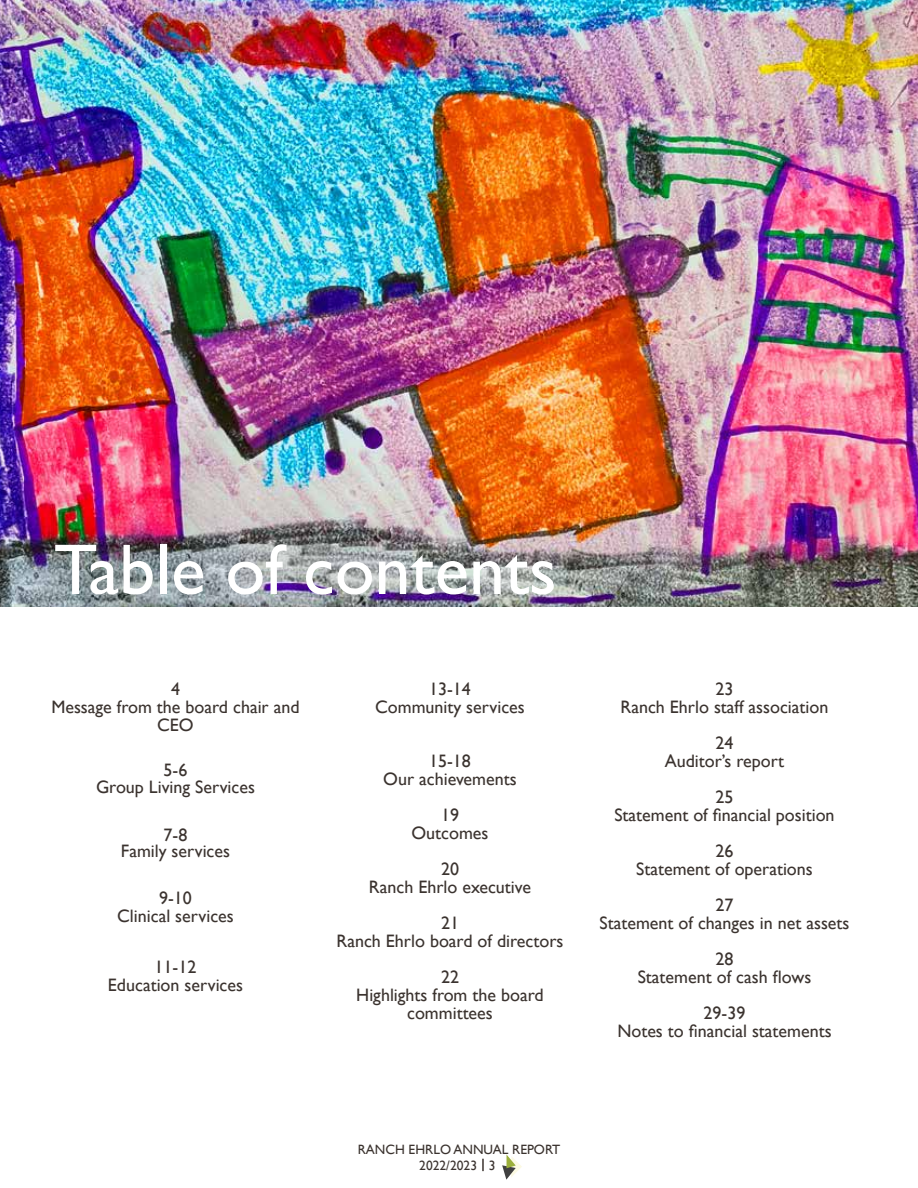
<style>
.page{position:relative;width:918px;height:1188px;background:#fff}
.page>*{position:absolute;margin:0;border:0;box-sizing:border-box;transform-origin:0 0}
.t1{font:72px "Gill Sans";color:#fff}
.t2{font:18px/18px "Gill Sans";color:#3b332f;text-align:center}
.t3{font:13.5px/15.8px "Gill Sans";color:#3b332f;text-align:center}
</style>
<div class="page">
<svg style="left:502px;top:1154px;width:20px;height:26px"></svg>
<svg style="left:482px;top:1159px;width:2px;height:12px"></svg>
<img style="left:0;top:0;width:918px;height:607px">
<h1 class="t1" style="left:54px;top:528px;width:504px">Table of contents</h1>
<p class="t2" style="left:51px;top:681px;width:250px">4<br>Message from the board chair and<br>CEO</p>
<p class="t2" style="left:96px;top:762px;width:161px;line-height:16.5px">5-6<br>Group Living Services</p>
<p class="t2" style="left:121px;top:827px;width:111px;line-height:16.5px">7-8<br>Family services</p>
<p class="t2" style="left:117px;top:889px;width:118px">9-10<br>Clinical services</p>
<p class="t2" style="left:108px;top:958px;width:137px">11-12<br>Education services</p>
<p class="t2" style="left:375px;top:681px;width:151px">13-14<br>Community services</p>
<p class="t2" style="left:383px;top:753px;width:135px">15-18<br>Our achievements</p>
<p class="t2" style="left:411px;top:807px;width:79px">19<br>Outcomes</p>
<p class="t2" style="left:369px;top:861px;width:164px">20<br>Ranch Ehrlo executive</p>
<p class="t2" style="left:337px;top:915px;width:228px">21<br>Ranch Ehrlo board of directors</p>
<p class="t2" style="left:356px;top:969px;width:189px">22<br>Highlights from the board committees</p>
<p class="t2" style="left:621px;top:681px;width:209px">23<br>Ranch Ehrlo staff association</p>
<p class="t2" style="left:665px;top:735px;width:121px">24<br>Auditor’s report</p>
<p class="t2" style="left:614px;top:789px;width:222px">25<br>Statement of financial position</p>
<p class="t2" style="left:636px;top:843px;width:178px">26<br>Statement of operations</p>
<p class="t2" style="left:600px;top:897px;width:251px">27<br>Statement of changes in net assets</p>
<p class="t2" style="left:638px;top:951px;width:175px">28<br>Statement of cash flows</p>
<p class="t2" style="left:617px;top:1005px;width:216px">29-39<br>Notes to financial statements</p>
<p class="t3" style="left:358px;top:1142px;width:204px">RANCH EHRLO ANNUAL REPORT<br>2022/2023 3</p>
</div>
